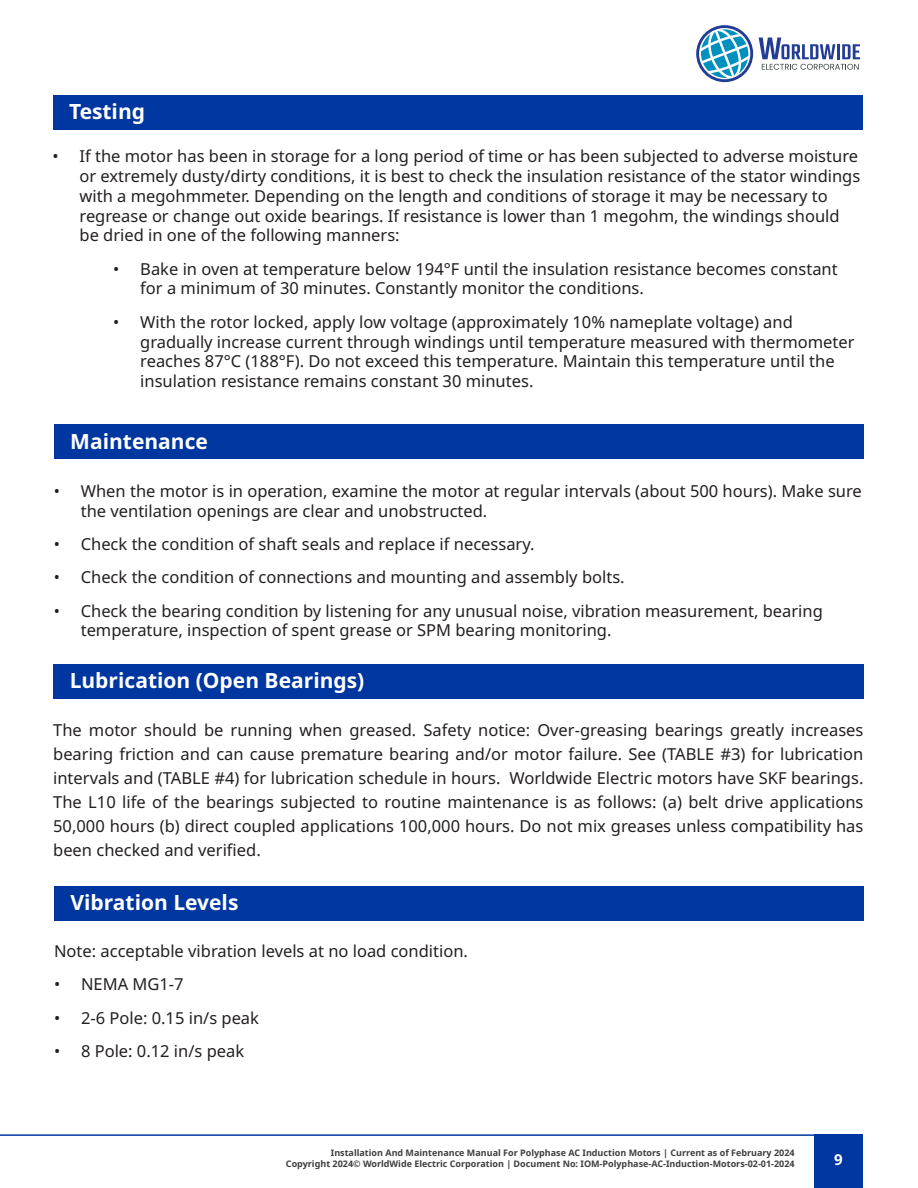
<style>
.page{position:relative;width:918px;height:1188px;background:#fff}
.page>*{position:absolute;margin:0;border:0;box-sizing:border-box;transform-origin:0 0}
.Headers_-_White{font:700 21px "Noto Sans";color:#fff}
.Paragraph{font:16.5px/19.8px "Noto Sans";color:#231f20}
.t1{font:700 15px "Noto Sans";color:#fff}
.t2{font:700 9px/10.8px "Noto Sans";color:#3e3e3f;text-align:right}
</style>
<div class="page">
<div style="left:814px;top:1134px;width:49px;height:54px;background:#0036a0"></div>
<hr style="left:0;top:1134px;width:863px;height:2px;background:#0036a0">
<svg style="left:696px;top:25px;width:57px;height:57px"></svg>
<svg style="left:759px;top:38px;width:101px;height:32px"></svg>
<div style="left:53px;top:95px;width:810px;height:34px;background:#0036a0"></div>
<div style="left:54px;top:424px;width:810px;height:35px;background:#0036a0"></div>
<div style="left:53px;top:664px;width:810px;height:34px;background:#0036a0"></div>
<div style="left:54px;top:886px;width:810px;height:35px;background:#0036a0"></div>
<p class="Headers_-_White" style="left:69px;top:100px;width:78px">Testing</p>
<p class="Paragraph" style="left:80px;top:147px;width:782px;text-indent:-27px">• If the motor has been in storage for a long period of time or has been subjected to adverse moisture or extremely dusty/dirty conditions, it is best to check the insulation resistance of the stator windings with a megohmmeter. Depending on the length and conditions of storage it may be necessary to regrease or change out oxide bearings. If resistance is lower than 1 megohm, the windings should be dried in one of the following manners:</p>
<p class="Paragraph" style="left:140px;top:259px;width:699px;text-indent:-27px">• Bake in oven at temperature below 194°F until the insulation resistance becomes constant for a minimum of 30 minutes. Constantly monitor the conditions.</p>
<p class="Paragraph" style="left:140px;top:312px;width:716px;text-indent:-27px">• With the rotor locked, apply low voltage (approximately 10% nameplate voltage) and gradually increase current through windings until temperature measured with thermometer reaches 87°C (188°F). Do not exceed this temperature. Maintain this temperature until the insulation resistance remains constant 30 minutes.</p>
<p class="Headers_-_White" style="left:70px;top:429px;width:139px">Maintenance</p>
<p class="Paragraph" style="left:81px;top:481px;width:783px;text-indent:-27px">• When the motor is in operation, examine the motor at regular intervals (about 500 hours). Make sure the ventilation openings are clear and unobstructed.</p>
<p class="Paragraph" style="left:54px;top:534px;width:482px">• Check the condition of shaft seals and replace if necessary.</p>
<p class="Paragraph" style="left:54px;top:568px;width:572px">• Check the condition of connections and mounting and assembly bolts.</p>
<p class="Paragraph" style="left:81px;top:601px;width:744px;text-indent:-27px">• Check the bearing condition by listening for any unusual noise, vibration measurement, bearing temperature, inspection of spent grease or SPM bearing monitoring.</p>
<p class="Headers_-_White" style="left:70px;top:669px;width:296px">Lubrication (Open Bearings)</p>
<p class="Paragraph" style="left:53px;top:719px;width:812px;line-height:24px;text-align:justify">The motor should be running when greased. Safety notice: Over-greasing bearings greatly increases bearing friction and can cause premature bearing and/or motor failure. See (TABLE #3) for lubrication intervals and (TABLE #4) for lubrication schedule in hours. Worldwide Electric motors have SKF bearings.<br>The L10 life of the bearings subjected to routine maintenance is as follows: (a) belt drive applications 50,000 hours (b) direct coupled applications 100,000 hours. Do not mix greases unless compatibility has been checked and verified.</p>
<p class="Headers_-_White" style="left:70px;top:891px;width:169px">Vibration Levels</p>
<p class="Paragraph" style="left:54px;top:942px;width:416px">Note: acceptable vibration levels at no load condition.</p>
<p class="Paragraph" style="left:54px;top:975px;width:131px">• NEMA MG1-7</p>
<p class="Paragraph" style="left:54px;top:1008px;width:207px">• 2-6 Pole: 0.15 in/s peak</p>
<p class="Paragraph" style="left:54px;top:1041px;width:192px">• 8 Pole: 0.12 in/s peak</p>
<p class="t2" style="left:286px;top:1148px;width:510px">Installation And Maintenance Manual For Polyphase AC Induction Motors | Current as of February 2024<br>Copyright 2024© WorldWide Electric Corporation | Document No: IOM-Polyphase-AC-Induction-Motors-02-01-2024</p>
<p class="t1" style="left:834px;top:1151px;width:10px">9</p>
</div>
